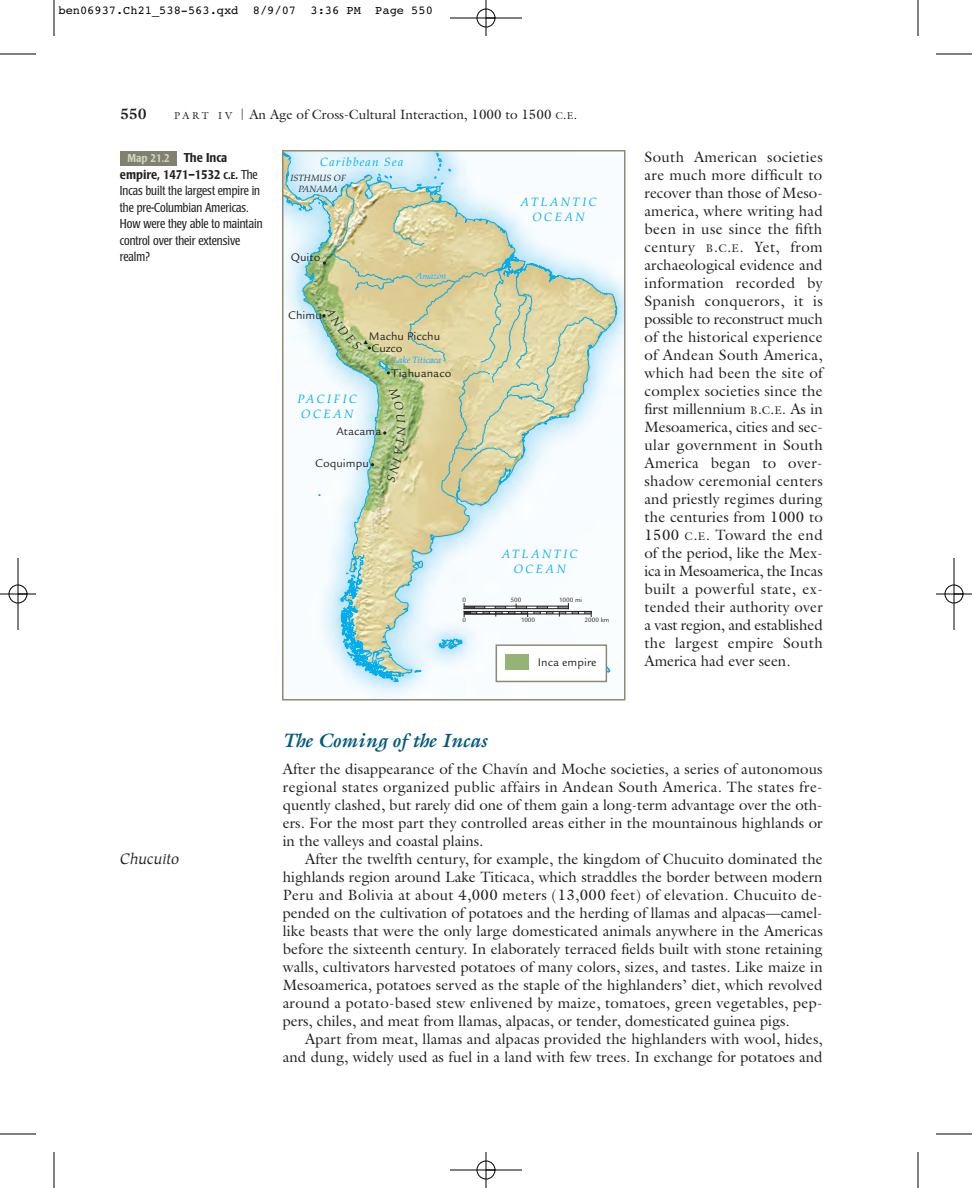
<style>
.page{position:relative;width:972px;height:1188px;background:#fff}
.page>*{position:absolute;margin:0;border:0;box-sizing:border-box;transform-origin:0 0}
.t1{font:italic 700 19.5px "Galliard";color:#005b7f}
.t2{font:15px/18px "Galliard";letter-spacing:.005em;color:#231f20;text-align:justify}
.t3{font:italic 15px "Hiroshige";color:#231f20}
.t4{font:700 15px "Galliard";color:#231f20}
.t5{font:13.5px "Galliard";color:#231f20}
.t6{font:300 condensed 12.75px/16.5px "Poppl Laudatio";color:#231f20}
.t7{font:12px/25.7px "Legacy San ITC";letter-spacing:.005em;color:#231f20}
.t8{font:12px "Courier";color:#000}
.t9{font:italic 12px/15px "Palatino";letter-spacing:.2em;color:#00aeef;text-align:center}
.t10{font:italic 12px "Palatino";letter-spacing:.1em;color:#00aeef}
.t11{font:500 condensed 11.25px "Poppl Laudatio";color:#cddabd}
.t12{font:italic 9px/10.8px "Palatino";letter-spacing:.005em;color:#231f20;text-align:center}
.t13{font:italic 9px "Palatino";letter-spacing:.005em;color:#00aeef}
.t14{font:6.75px "Legacy San ITC";color:#231f20}
.s1{font-size:10.2px}
.s2{font-size:11.25px}
.s3{font-size:12.75px;color:#231f20}
.s4{font-weight:500}
.s5{font-weight:500;font-size:9.6px}
</style>
<div class="page">
<svg style="left:285px;top:153px;width:338px;height:544px"></svg>
<div style="left:282px;top:150px;width:344px;height:550px;border:2px solid #8c8a77"></div>
<div style="left:496px;top:645px;width:110px;height:36px;background:#fff"></div>
<div style="left:496px;top:644px;width:111px;height:38px;border:2px solid #8c8a77"></div>
<div style="left:505px;top:655px;width:24px;height:15px;background:#93b474"></div>
<hr style="left:464px;top:606px;width:104px;height:3px;background:#fff">
<hr style="left:464px;top:611px;width:127px;height:3px;background:#fff">
<hr style="left:464px;top:606px;width:104px;height:1px;background:#231f20">
<hr style="left:464px;top:608px;width:104px;height:1px;background:#231f20">
<svg style="left:464px;top:604px;width:64px;height:13px"></svg>
<svg style="left:585px;top:611px;width:7px;height:6px"></svg>
<svg style="left:534px;top:604px;width:45px;height:13px"></svg>
<hr style="left:464px;top:611px;width:127px;height:1px;background:#231f20">
<hr style="left:464px;top:614px;width:127px;height:1px;background:#231f20">
<div style="left:120px;top:151px;width:56px;height:15px;background:#82806e"></div>
<hr style="left:54px;top:0;width:1px;height:36px;background:#000">
<hr style="left:0;top:54px;width:36px;height:1px;background:#000">
<hr style="left:918px;top:0;width:1px;height:36px;background:#000">
<hr style="left:936px;top:54px;width:36px;height:1px;background:#000">
<hr style="left:54px;top:1152px;width:1px;height:36px;background:#000">
<hr style="left:0;top:1134px;width:36px;height:1px;background:#000">
<hr style="left:918px;top:1152px;width:1px;height:36px;background:#000">
<hr style="left:936px;top:1134px;width:36px;height:1px;background:#000">
<hr style="left:450px;top:18px;width:72px;height:1px;background:#000">
<hr style="left:450px;top:1170px;width:72px;height:1px;background:#000">
<hr style="left:18px;top:558px;width:1px;height:72px;background:#000">
<hr style="left:954px;top:558px;width:1px;height:72px;background:#000">
<hr style="left:486px;top:0;width:1px;height:36px;background:#000">
<hr style="left:486px;top:1152px;width:1px;height:36px;background:#000">
<hr style="left:0;top:594px;width:36px;height:1px;background:#000">
<hr style="left:936px;top:594px;width:36px;height:1px;background:#000">
<div style="left:477px;top:9px;width:18px;height:18px;border:1px solid #000;border-radius:50%"></div>
<div style="left:477px;top:1161px;width:18px;height:18px;border:1px solid #000;border-radius:50%"></div>
<div style="left:9px;top:585px;width:18px;height:18px;border:1px solid #000;border-radius:50%"></div>
<div style="left:945px;top:585px;width:18px;height:18px;border:1px solid #000;border-radius:50%"></div>
<svg style="left:322px;top:184px;width:284px;height:315px"></svg>
<p class="t8" style="left:58px;top:6px;width:376px">ben06937.Ch21_538-563.qxd 8/9/07 3:36 PM Page 550</p>
<p class="t4" style="left:120px;top:108px;width:28px">550</p>
<p class="t5" style="left:174px;top:109px;width:405px"><span class="s1">P A R T I V</span> <span class="s2">|</span> An Age of Cross-Cultural Interaction, 1000 to 1500 <span class="s1">C</span>.<span class="s1">E</span>.</p>
<p class="t11" style="left:128px;top:154px;width:101px">Map 21.2 <span class="s3">The Inca</span></p>
<p class="t6" style="left:120px;top:167px;width:144px"><span class="s4">empire, 1471–1532</span> <span class="s5">C</span><span class="s4">.</span><span class="s5">E</span><span class="s4">.</span> The<br>Incas built the largest empire in the pre-Columbian Americas.<br>How were they able to maintain control over their extensive realm?</p>
<p class="t10" style="left:320px;top:157px;width:85px">Caribbean Sea</p>
<p class="t12" style="left:290px;top:174px;width:57px">ISTHMUS OF<br>PANAMA</p>
<p class="t7" style="left:291px;top:246px;width:31px">Quito</p>
<p class="t7" style="left:288px;top:304px;width:35px">Chimu</p>
<p class="t9" style="left:298px;top:393px;width:61px">PACIFIC<br>OCEAN</p>
<p class="t13" style="left:429px;top:273px;width:5px">a</p>
<p class="t7" style="left:369px;top:325px;width:73px">Machu Picchu</p>
<p class="t13" style="left:394px;top:357px;width:49px">Lake Titicaca</p>
<p class="t7" style="left:392px;top:336px;width:61px;text-indent:-20px">Cuzco<br>Tiahuanaco</p>
<p class="t7" style="left:336px;top:420px;width:47px">Atacama</p>
<p class="t7" style="left:315px;top:452px;width:55px">Coquimpu</p>
<p class="t9" style="left:521px;top:196px;width:78px">ATLANTIC<br>OCEAN</p>
<p class="t9" style="left:502px;top:548px;width:78px">ATLANTIC<br>OCEAN</p>
<p class="t14" style="left:559px;top:597px;width:24px">1000 mi</p>
<p class="t14" style="left:463px;top:597px;width:5px">0</p>
<p class="t14" style="left:510px;top:597px;width:12px">500</p>
<p class="t14" style="left:462px;top:618px;width:5px">0</p>
<p class="t14" style="left:521px;top:618px;width:16px">1000</p>
<p class="t14" style="left:585px;top:617px;width:26px">2000 km</p>
<p class="t7" style="left:538px;top:650px;width:60px">Inca empire</p>
<p class="t2" style="left:644px;top:150px;width:180px">South American societies are much more difficult to recover than those of Meso&shy;america, where writing had been in use since the fifth century <span class="s2">B</span>.<span class="s2">C</span>.<span class="s2">E</span>. Yet, from archaeological evidence and information recorded by Spanish conquerors, it is possible to reconstruct much of the historical experience of Andean South America, which had been the site of complex societies since the first millennium <span class="s2">B</span>.<span class="s2">C</span>.<span class="s2">E</span>. As in Mesoamerica, cities and sec&shy;ular government in South America began to over&shy;shadow ceremonial centers and priestly regimes during the centuries from 1000 to 1500 <span class="s2">C</span>.<span class="s2">E</span>. Toward the end of the period, like the Mex&shy;ica in Mesoamerica, the Incas built a powerful state, ex&shy;tended their authority over a vast region, and established the largest empire South America had ever seen.</p>
<p class="t3" style="left:120px;top:853px;width:61px">Chucuito</p>
<h1 class="t1" style="left:283px;top:733px;width:205px">The Coming of the Incas</h1>
<p class="t2" style="left:283px;top:762px;width:541px">After the disappearance of the Chavín and Moche societies, a series of autonomous regional states organized public affairs in Andean South America. The states fre&shy;quently clashed, but rarely did one of them gain a long-term advantage over the oth&shy;ers. For the most part they controlled areas either in the mountainous highlands or in the valleys and coastal plains.</p>
<p class="t2" style="left:283px;top:852px;width:542px;text-indent:22px">After the twelfth century, for example, the kingdom of Chucuito dominated the highlands region around Lake Titicaca, which straddles the border between modern Peru and Bolivia at about 4,000 meters (13,000 feet) of elevation. Chucuito de&shy;pended on the cultivation of potatoes and the herding of llamas and alpacas—camel&shy;like beasts that were the only large domesticated animals anywhere in the Americas before the sixteenth century. In elaborately terraced fields built with stone retaining walls, cultivators harvested potatoes of many colors, sizes, and tastes. Like maize in Mesoamerica, potatoes served as the staple of the highlanders’ diet, which revolved around a potato-based stew enlivened by maize, tomatoes, green vegetables, pep&shy;pers, chiles, and meat from llamas, alpacas, or tender, domesticated guinea pigs.</p>
<p class="t2" style="left:283px;top:1032px;width:541px;text-align:right">Apart from meat, llamas and alpacas provided the highlanders with wool, hides, and dung, widely used as fuel in a land with few trees. In exchange for potatoes and</p>
</div>
